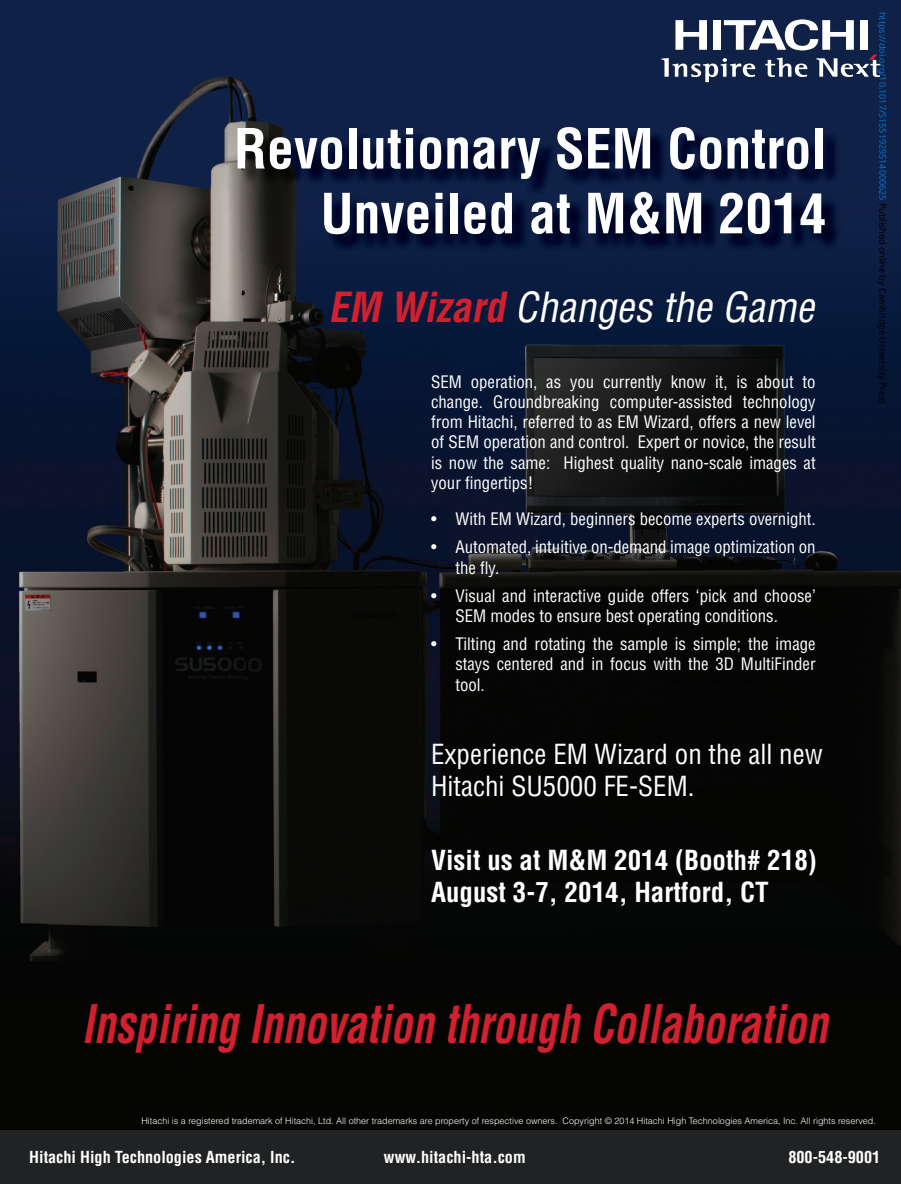
<style>
.page{position:relative;width:901px;height:1184px;background:#fff}
.page>*{position:absolute;margin:0;border:0;box-sizing:border-box;transform-origin:0 0}
.t1{font:700 condensed 54px/64.8px "Helvetica LT Std";color:#fff;text-align:right}
.t2{font:italic 700 condensed 51.9px "Helvetica LT Std";color:#d2202f;scale:.83 1}
.t3{font:italic condensed 40.5px "Helvetica LT Std";color:#fff}
.t4{font:700 condensed 27px/32.4px "Helvetica LT Std";color:#fff}
.t5{font:condensed 27px/32.4px "Helvetica LT Std";color:#fff}
.t6{font:condensed 16.8px/20.1px "Helvetica LT Std";color:#fff;text-align:justify}
.t7{font:700 condensed 16.2px "Helvetica LT Std";color:#fff}
.t8{font:300 9px "Helvetica LT Std";color:#fff}
.t9{font:9px "Noto Sans";color:#0172cf}
.s1{font-weight:700;color:#d2202f}
.s2{color:#000}
</style>
<div class="page">
<div style="left:0;top:0;width:900px;height:1184px;background:#040503"></div>
<img style="left:0;top:0;width:243px;height:961px">
<div style="left:243px;top:0;width:569px;height:129px;background:#102148"></div>
<img style="left:812px;top:0;width:88px;height:945px">
<img style="left:243px;top:253px;width:570px;height:692px">
<svg style="left:661px;top:19px;width:219px;height:63px;background:#58647f"></svg>
<div style="left:0;top:1130px;width:900px;height:54px;background:#202223"></div>
<img style="left:240px;top:129px;width:603px;height:124px">
<h1 class="t1" style="left:234px;top:121px;width:594px">Revolutionary SEM Control<br>Unveiled at M&amp;M 2014</h1>
<h3 class="t3" style="left:328px;top:290px;width:494px"><span class="s1">EM Wizard</span> Changes the Game</h3>
<p class="t6" style="left:431px;top:373px;width:386px">SEM operation, as you currently know it, is about to change. Groundbreaking computer-assisted technology from Hitachi, referred to as EM Wizard, offers a new level of SEM operation and control. Expert or novice, the result is now the same: Highest quality nano-scale images at your fingertips!</p>
<p class="t6" style="left:431px;top:510px;width:386px">• With EM Wizard, beginners become experts overnight.</p>
<p class="t6" style="left:455px;top:538px;width:362px;text-indent:-24px">• Automated, intuitive on-demand image optimization on the fly.</p>
<p class="t6" style="left:455px;top:587px;width:362px;text-indent:-24px">• Visual and interactive guide offers ‘pick and choose’<br>SEM modes to ensure best operating conditions.</p>
<p class="t6" style="left:455px;top:635px;width:362px;text-indent:-24px">• Tilting and rotating the sample is simple; the image stays centered and in focus with the 3D MultiFinder tool.</p>
<h3 class="t5" style="left:431px;top:740px;width:393px">Experience EM Wizard on the all new<br>Hitachi SU5000 FE-SEM.</h3>
<h3 class="t4" style="left:431px;top:846px;width:387px">Visit us at M&amp;M 2014 (Booth# 218)<br>August 3-7, 2014, Hartford, CT</h3>
<h2 class="t2" style="left:82px;top:995px;width:899px">Inspiring Innovation through Collaboration</h2>
<p class="t9" style="left:889px;top:12px;width:394px;rotate:90deg">https://doi.org/10.1017/S1551929514000625 <span class="s2">Published online by Cambridge University Press</span></p>
<p class="t8" style="left:141px;top:1118px;width:736px">Hitachi is a registered trademark of Hitachi, Ltd. All other trademarks are property of respective owners. Copyright © 2014 Hitachi High Technologies America, Inc. All rights reserved.</p>
<p class="t7" style="left:29px;top:1150px;width:268px">Hitachi High Technologies America, Inc.</p>
<p class="t7" style="left:384px;top:1150px;width:143px">www.hitachi-hta.com</p>
<p class="t7" style="left:788px;top:1150px;width:93px">800-548-9001</p>
</div>
